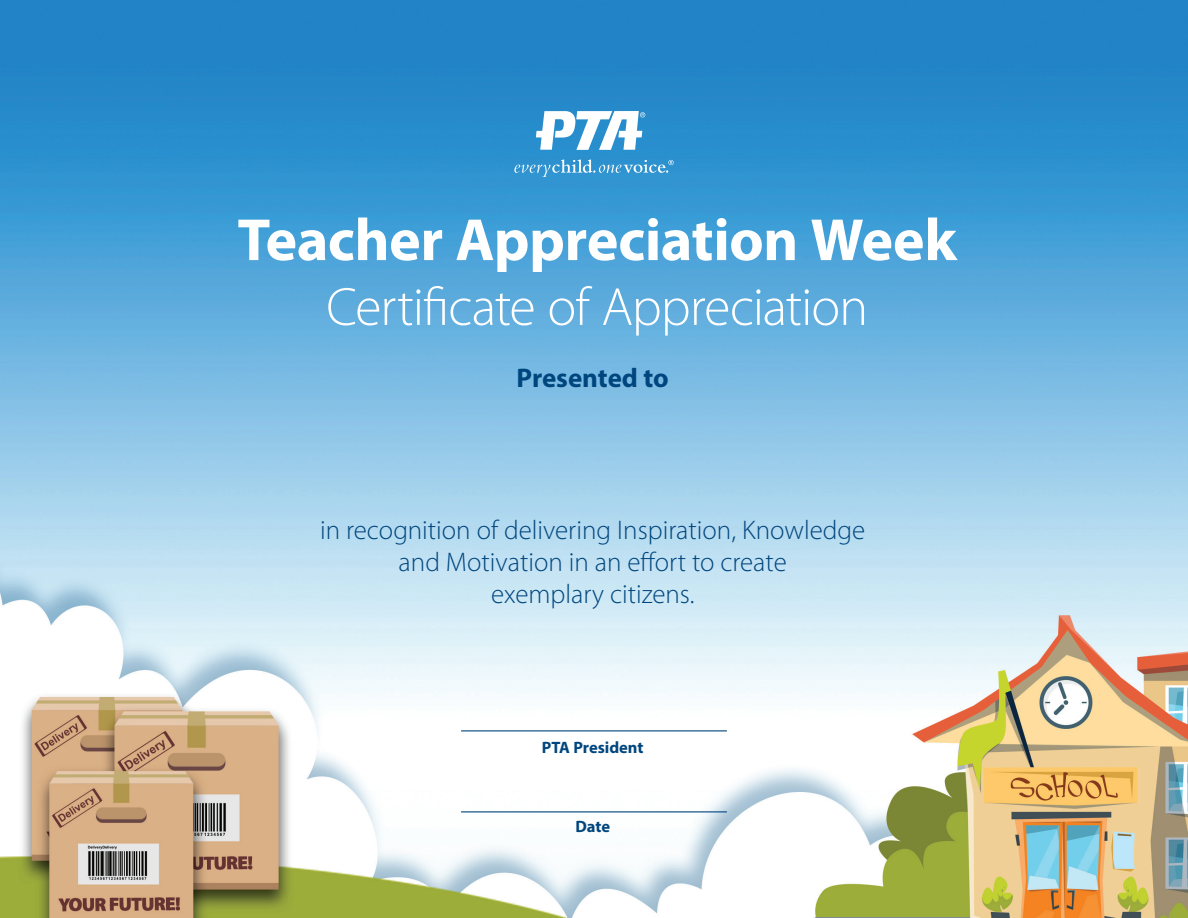
<style>
.page{position:relative;width:1188px;height:918px;background:#fff}
.page>*{position:absolute;margin:0;border:0;box-sizing:border-box;transform-origin:0 0}
.t1{font:700 60px "Myriad Pro";letter-spacing:-.01em;color:#fff}
.t2{font:300 54px "Myriad Pro";letter-spacing:-.02em;color:#fff}
.t3{font:300 27px/32.4px "Myriad Pro";color:#00467e;text-align:center}
.t4{font:700 27px "Myriad Pro";letter-spacing:-.005em;color:#00467e}
.t5{font:700 16.5px "Myriad Pro";color:#00467e}
</style>
<div class="page">
<img style="left:0;top:0;width:1188px;height:918px">
<hr style="left:461px;top:730px;width:266px;height:1px;background:#00467e">
<hr style="left:461px;top:811px;width:266px;height:1px;background:#00467e">
<svg style="left:514px;top:160px;width:160px;height:17px;background:#50a4d7"></svg>
<svg style="left:536px;top:111px;width:109px;height:39px"></svg>
<h1 class="t1" style="left:237px;top:201px;width:721px">Teacher Appreciation Week</h1>
<h2 class="t2" style="left:326px;top:274px;width:543px">Certificate of Appreciation</h2>
<p class="t4" style="left:517px;top:361px;width:154px">Presented to</p>
<p class="t3" style="left:320px;top:513px;width:547px">in recognition of delivering Inspiration, Knowledge and Motivation in an effort to create<br>exemplary citizens.</p>
<p class="t5" style="left:542px;top:737px;width:103px">PTA President</p>
<p class="t5" style="left:575px;top:816px;width:36px">Date</p>
</div>
